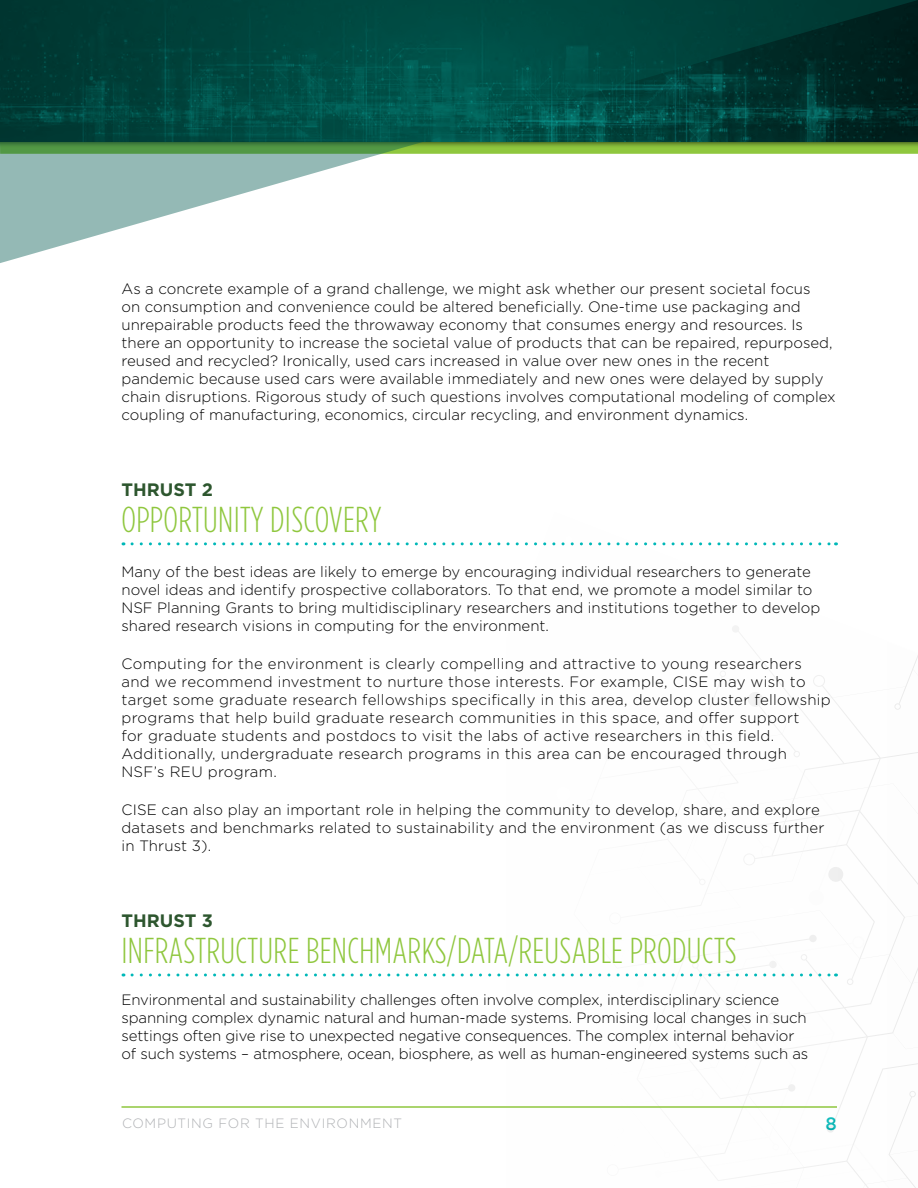
<style>
.page{position:relative;width:918px;height:1188px;background:#fff}
.page>*{position:absolute;margin:0;border:0;box-sizing:border-box;transform-origin:0 0}
.t1{font:300 36px "Gotham Condensed";letter-spacing:.01em;color:#8fc73e}
.t2{font:700 18px "Gotham";color:#2d562e}
.t3{font:500 18px "Gotham";color:#00b8b8}
.t4{font:300 15px/18px "Gotham";color:#000}
.t5{font:300 15px/18px "Gotham";letter-spacing:.02em;color:#000}
.t6{font:300 13.5px "Gotham";letter-spacing:.05em;color:#afb1b4}
</style>
<div class="page">
<svg style="left:573px;top:542px;width:345px;height:646px"></svg>
<hr style="left:122px;top:1106px;width:715px;height:2px;background:#8fc73e">
<svg style="left:0;top:0;width:918px;height:263px"></svg>
<svg style="left:132px;top:542px;width:705px;height:3px"></svg>
<svg style="left:132px;top:973px;width:705px;height:3px"></svg>
<p class="t4" style="left:122px;top:279px;width:716px">As a concrete example of a grand challenge, we might ask whether our present societal focus<br>on consumption and convenience could be altered beneficially. One-time use packaging and unrepairable products feed the throwaway economy that consumes energy and resources. Is there an opportunity to increase the societal value of products that can be repaired, repurposed, reused and recycled? Ironically, used cars increased in value over new ones in the recent pandemic because used cars were available immediately and new ones were delayed by supply chain disruptions. Rigorous study of such questions involves computational modeling of complex coupling of manufacturing, economics, circular recycling, and environment dynamics.</p>
<p class="t2" style="left:122px;top:477px;width:93px">THRUST 2</p>
<p class="t1" style="left:122px;top:499px;width:262px">OPPORTUNITY DISCOVERY</p>
<p class="t4" style="left:122px;top:562px;width:700px">Many of the best ideas are likely to emerge by encouraging individual researchers to generate novel ideas and identify prospective collaborators. To that end, we promote a model similar to NSF Planning Grants to bring multidisciplinary researchers and institutions together to develop shared research visions in computing for the environment.</p>
<p class="t5" style="left:122px;top:654px;width:711px">Computing for the environment is clearly compelling and attractive to young researchers and we recommend investment to nurture those interests. For example, CISE may wish to target some graduate research fellowships specifically in this area, develop cluster fellowship programs that help build graduate research communities in this space, and offer support<br>for graduate students and postdocs to visit the labs of active researchers in this field.<br>Additionally, undergraduate research programs in this area can be encouraged through NSF’s REU program.</p>
<p class="t4" style="left:122px;top:800px;width:704px">CISE can also play an important role in helping the community to develop, share, and explore datasets and benchmarks related to sustainability and the environment (as we discuss further in Thrust 3).</p>
<p class="t2" style="left:122px;top:908px;width:93px">THRUST 3</p>
<p class="t1" style="left:122px;top:930px;width:617px">INFRASTRUCTURE BENCHMARKS/DATA/REUSABLE PRODUCTS</p>
<p class="t4" style="left:122px;top:991px;width:688px">Environmental and sustainability challenges often involve complex, interdisciplinary science spanning complex dynamic natural and human-made systems. Promising local changes in such settings often give rise to unexpected negative consequences. The complex internal behavior of such systems – atmosphere, ocean, biosphere, as well as human-engineered systems such as</p>
<p class="t6" style="left:122px;top:1115px;width:282px">COMPUTING FOR THE ENVIRONMENT</p>
<p class="t3" style="left:826px;top:1111px;width:13px">8</p>
</div>
